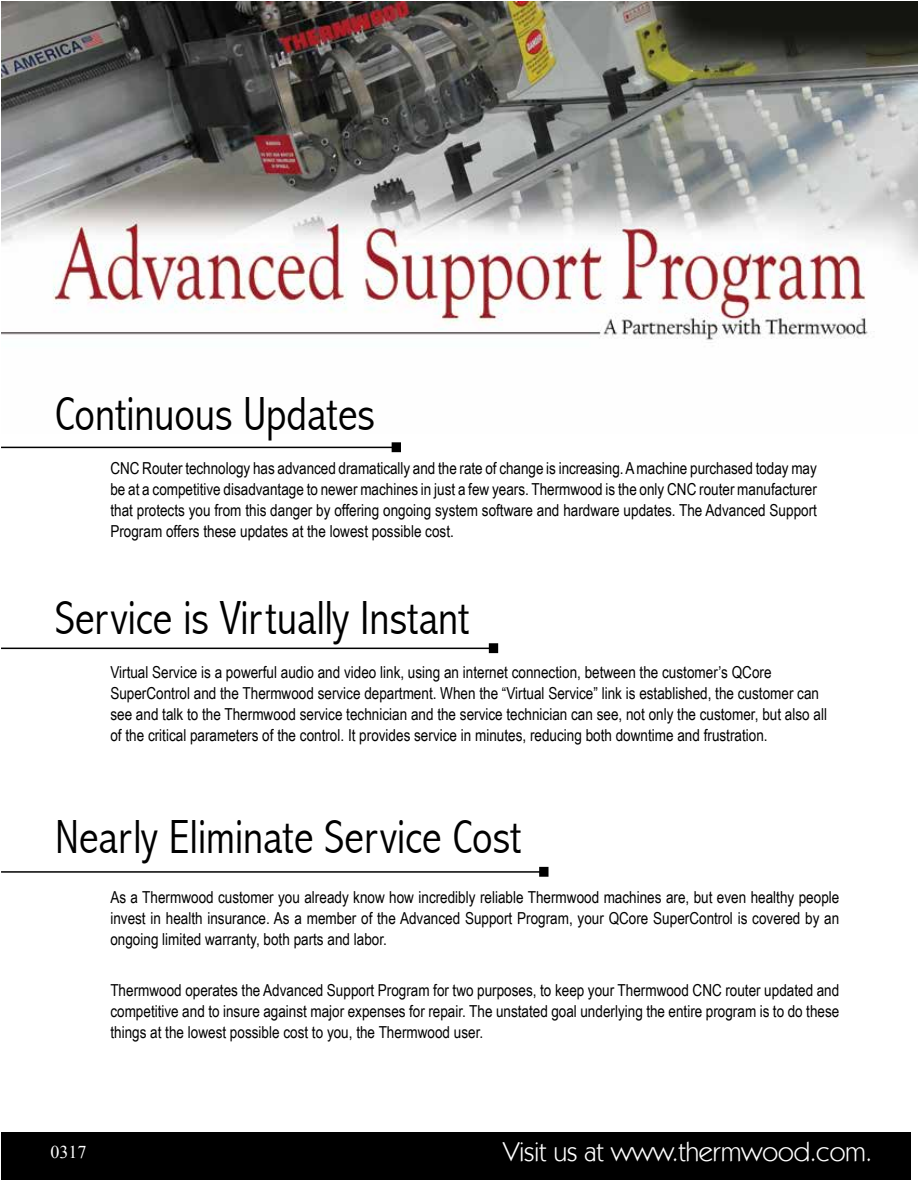
<style>
.page{position:relative;width:918px;height:1188px;background:#fff}
.page>*{position:absolute;margin:0;border:0;box-sizing:border-box;transform-origin:0 0}
.t1{font:300 condensed 48px "Abadi";color:#000}
.t2{font:27px "Kabel IT Cby BT";color:#fff}
.t3{font:18px "Times New Roman";color:#fff}
.t4{font:16.5px/21px "Arial Narrow";color:#000;text-align:justify}
</style>
<div class="page">
<img style="left:1px;top:1px;width:917px;height:342px">
<div style="left:1px;top:1132px;width:910px;height:47px;background:#000"></div>
<hr style="left:1px;top:447px;width:395px;height:1px;background:#000">
<div style="left:392px;top:443px;width:8px;height:8px;background:#000"></div>
<div style="left:392px;top:442px;width:9px;height:10px;border:2px solid #000"></div>
<hr style="left:1px;top:648px;width:493px;height:1px;background:#000">
<div style="left:490px;top:644px;width:7px;height:8px;background:#000"></div>
<div style="left:489px;top:643px;width:9px;height:10px;border:2px solid #000"></div>
<hr style="left:1px;top:871px;width:543px;height:2px;background:#000">
<div style="left:540px;top:868px;width:8px;height:8px;background:#000"></div>
<div style="left:539px;top:867px;width:10px;height:10px;border:2px solid #000"></div>
<h1 class="t1" style="left:55px;top:386px;width:322px">Continuous Updates</h1>
<p class="t4" style="left:110px;top:457px;width:708px">CNC Router technology has advanced dramatically and the rate of change is increasing. A machine purchased today may be at a competitive disadvantage to newer machines in just a few years. Thermwood is the only CNC router manufacturer that protects you from this danger by offering ongoing system software and hardware updates. The Advanced Support Program offers these updates at the lowest possible cost.</p>
<h1 class="t1" style="left:55px;top:590px;width:416px">Service is Virtually Instant</h1>
<p class="t4" style="left:110px;top:661px;width:718px;text-align:left">Virtual Service is a powerful audio and video link, using an internet connection, between the customer’s QCore SuperControl and the Thermwood service department. When the “Virtual Service” link is established, the customer can see and talk to the Thermwood service technician and the service technician can see, not only the customer, but also all of the critical parameters of the control. It provides service in minutes, reducing both downtime and frustration.</p>
<h1 class="t1" style="left:55px;top:809px;width:468px">Nearly Eliminate Service Cost</h1>
<p class="t4" style="left:110px;top:886px;width:731px">As a Thermwood customer you already know how incredibly reliable Thermwood machines are, but even healthy people invest in health insurance. As a member of the Advanced Support Program, your QCore SuperControl is covered by an ongoing limited warranty, both parts and labor.</p>
<p class="t4" style="left:110px;top:979px;width:730px">Thermwood operates the Advanced Support Program for two purposes, to keep your Thermwood CNC router updated and competitive and to insure against major expenses for repair. The unstated goal underlying the entire program is to do these things at the lowest possible cost to you, the Thermwood user.</p>
<p class="t3" style="left:51px;top:1140px;width:37px">0317</p>
<h2 class="t2" style="left:503px;top:1135px;width:370px">Visit us at www.thermwood.com.</h2>
</div>
